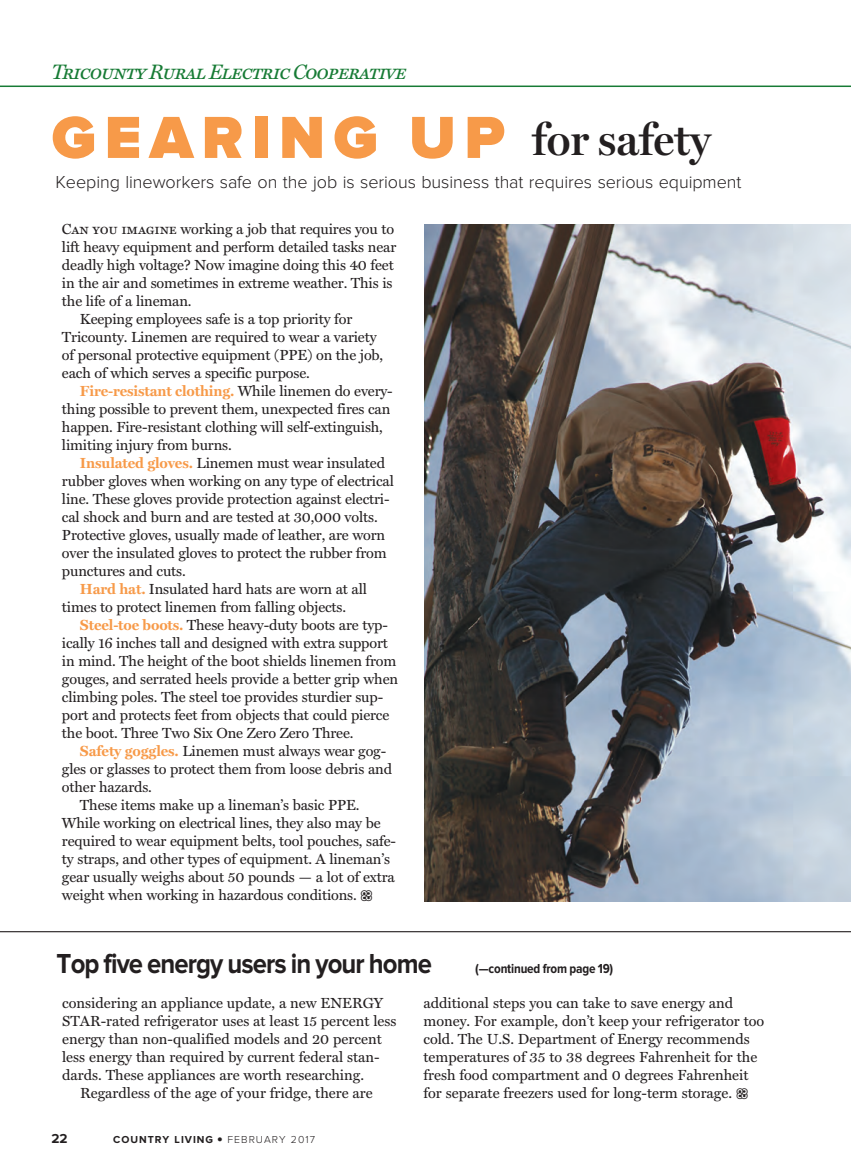
<style>
.page{position:relative;width:851px;height:1175px;background:#fff}
.page>*{position:absolute;margin:0;border:0;box-sizing:border-box;transform-origin:0 0}
.t1{font:900 61.5px "Proxima Nova";letter-spacing:.135em;color:#f79a49}
.t2{font:700 28.5px "Proxima Nova";letter-spacing:-.035em;color:#231f20;scale:.9 1}
.t3{font:21px "Miller Text Italic SC";letter-spacing:-.045em;color:#177b35}
.t4{font:300 18px "Proxima Nova";letter-spacing:-.005em;color:#231f20}
.t5{font:14.7px/18px "Miller Text";letter-spacing:-.01em;color:#231f20}
.t6{font:700 14.7px "Miller Text";letter-spacing:-.01em;color:#f79a49}
.t7{font:700 13.5px "Proxima Nova Cond";letter-spacing:-.015em;color:#231f20}
.t8{font:700 13.5px "Proxima Nova";color:#231f20}
.t9{font:700 10.5px "Proxima Nova";letter-spacing:.095em;color:#231f20}
.s1{font-family:"Miller Display";font-weight:600;font-size:45px;color:#231f20}
.s2{font-family:"Miller Text Roman SC"}
.s3{font-weight:400;color:#231f20}
.s4{font-weight:700;color:#f79a49}
.s5{font-weight:300;font-size:19.5px}
.s6{font-weight:300}
</style>
<div class="page">
<hr style="left:0;top:86px;width:850px;height:1px;background:#177b35">
<img style="left:424px;top:224px;width:426px;height:678px">
<hr style="left:0;top:931px;width:850px;height:1px;background:#231f20">
<h3 class="t3" style="left:52px;top:60px;width:357px">Tricounty Rural Electric Cooperative</h3>
<h1 class="t1" style="left:52px;top:109px;width:660px">GEARING UP <span class="s1">for safety</span></h1>
<p class="t4" style="left:56px;top:174px;width:687px">Keeping lineworkers safe on the job is serious business that requires serious equipment</p>
<p class="t5" style="left:62px;top:220px;width:334px"><span class="s2">Can you imagine</span> working a job that requires you to</p>
<p class="t5" style="left:62px;top:238px;width:336px">lift heavy equipment and perform detailed tasks near</p>
<p class="t5" style="left:62px;top:256px;width:333px">deadly high voltage? Now imagine doing this 40 feet</p>
<p class="t5" style="left:62px;top:274px;width:332px">in the air and sometimes in extreme weather. This is</p>
<p class="t5" style="left:62px;top:292px;width:131px">the life of a lineman.</p>
<p class="t5" style="left:80px;top:310px;width:274px">Keeping employees safe is a top priority for</p>
<p class="t5" style="left:62px;top:328px;width:316px">Tricounty. Linemen are required to wear a variety</p>
<p class="t5" style="left:62px;top:346px;width:323px">of personal protective equipment (PPE) on the job,</p>
<p class="t5" style="left:62px;top:364px;width:249px">each of which serves a specific purpose.</p>
<p class="t6" style="left:80px;top:382px;width:314px">Fire-resistant clothing. <span class="s3">While linemen do every-</span></p>
<p class="t5" style="left:62px;top:400px;width:330px">thing possible to prevent them, unexpected fires can</p>
<p class="t5" style="left:62px;top:418px;width:322px">happen. Fire-resistant clothing will self-extinguish,</p>
<p class="t5" style="left:62px;top:436px;width:171px">limiting injury from burns.</p>
<p class="t5" style="left:80px;top:454px;width:306px"><span class="s4">Insulated gloves.</span> Linemen must wear insulated</p>
<p class="t5" style="left:62px;top:472px;width:333px">rubber gloves when working on any type of electrical</p>
<p class="t5" style="left:62px;top:490px;width:329px">line. These gloves provide protection against electri-</p>
<p class="t5" style="left:62px;top:508px;width:317px">cal shock and burn and are tested at 30,000 volts.</p>
<p class="t5" style="left:62px;top:526px;width:325px">Protective gloves, usually made of leather, are worn</p>
<p class="t5" style="left:62px;top:544px;width:326px">over the insulated gloves to protect the rubber from</p>
<p class="t5" style="left:62px;top:562px;width:125px">punctures and cuts.</p>
<p class="t5" style="left:80px;top:580px;width:288px"><span class="s4">Hard hat.</span> Insulated hard hats are worn at all</p>
<p class="t5" style="left:62px;top:598px;width:286px">times to protect linemen from falling objects.</p>
<p class="t5" style="left:80px;top:616px;width:309px"><span class="s4">Steel-toe boots.</span> These heavy-duty boots are typ-</p>
<p class="t5" style="left:62px;top:634px;width:327px">ically 16 inches tall and designed with extra support</p>
<p class="t5" style="left:62px;top:652px;width:336px">in mind. The height of the boot shields linemen from</p>
<p class="t5" style="left:62px;top:670px;width:337px">gouges, and serrated heels provide a better grip when</p>
<p class="t5" style="left:62px;top:688px;width:323px">climbing poles. The steel toe provides sturdier sup-</p>
<p class="t5" style="left:62px;top:706px;width:329px">port and protects feet from objects that could pierce</p>
<p class="t5" style="left:62px;top:724px;width:293px">the boot. Three Two Six One Zero Zero Three.</p>
<p class="t5" style="left:80px;top:742px;width:308px"><span class="s4">Safety goggles.</span> Linemen must always wear gog-</p>
<p class="t5" style="left:62px;top:760px;width:331px">gles or glasses to protect them from loose debris and</p>
<p class="t5" style="left:62px;top:778px;width:91px">other hazards.</p>
<p class="t5" style="left:80px;top:796px;width:281px">These items make up a lineman’s basic PPE.</p>
<p class="t5" style="left:62px;top:814px;width:320px">While working on electrical lines, they also may be</p>
<p class="t5" style="left:62px;top:832px;width:335px">required to wear equipment belts, tool pouches, safe-</p>
<p class="t5" style="left:62px;top:850px;width:329px">ty straps, and other types of equipment. A lineman’s</p>
<p class="t5" style="left:62px;top:868px;width:334px">gear usually weighs about 50 pounds — a lot of extra</p>
<p class="t5" style="left:62px;top:886px;width:296px">weight when working in hazardous conditions.</p>
<h2 class="t2" style="left:57px;top:950px;width:418px">Top five energy users in your home</h2>
<p class="t7" style="left:475px;top:960px;width:140px">(—continued from page 19)</p>
<p class="t5" style="left:62px;top:994px;width:322px">considering an appliance update, a new ENERGY</p>
<p class="t5" style="left:62px;top:1012px;width:336px">STAR-rated refrigerator uses at least 15 percent less</p>
<p class="t5" style="left:62px;top:1030px;width:321px">energy than non-qualified models and 20 percent</p>
<p class="t5" style="left:62px;top:1048px;width:319px">less energy than required by current federal stan-</p>
<p class="t5" style="left:62px;top:1066px;width:303px">dards. These appliances are worth researching.</p>
<p class="t5" style="left:80px;top:1084px;width:294px">Regardless of the age of your fridge, there are</p>
<p class="t8" style="left:52px;top:1132px;width:18px">22</p>
<p class="t9" style="left:113px;top:1134px;width:203px">COUNTRY LIVING <span class="s5">•</span> <span class="s6">FEBRUARY 2017</span></p>
<p class="t5" style="left:423px;top:994px;width:342px">additional steps you can take to save energy and money. For example, don’t keep your refrigerator too cold. The U.S. Department of Energy recommends temperatures of 35 to 38 degrees Fahrenheit for the fresh food compartment and 0 degrees Fahrenheit for separate freezers used for long-term storage.</p>
</div>
